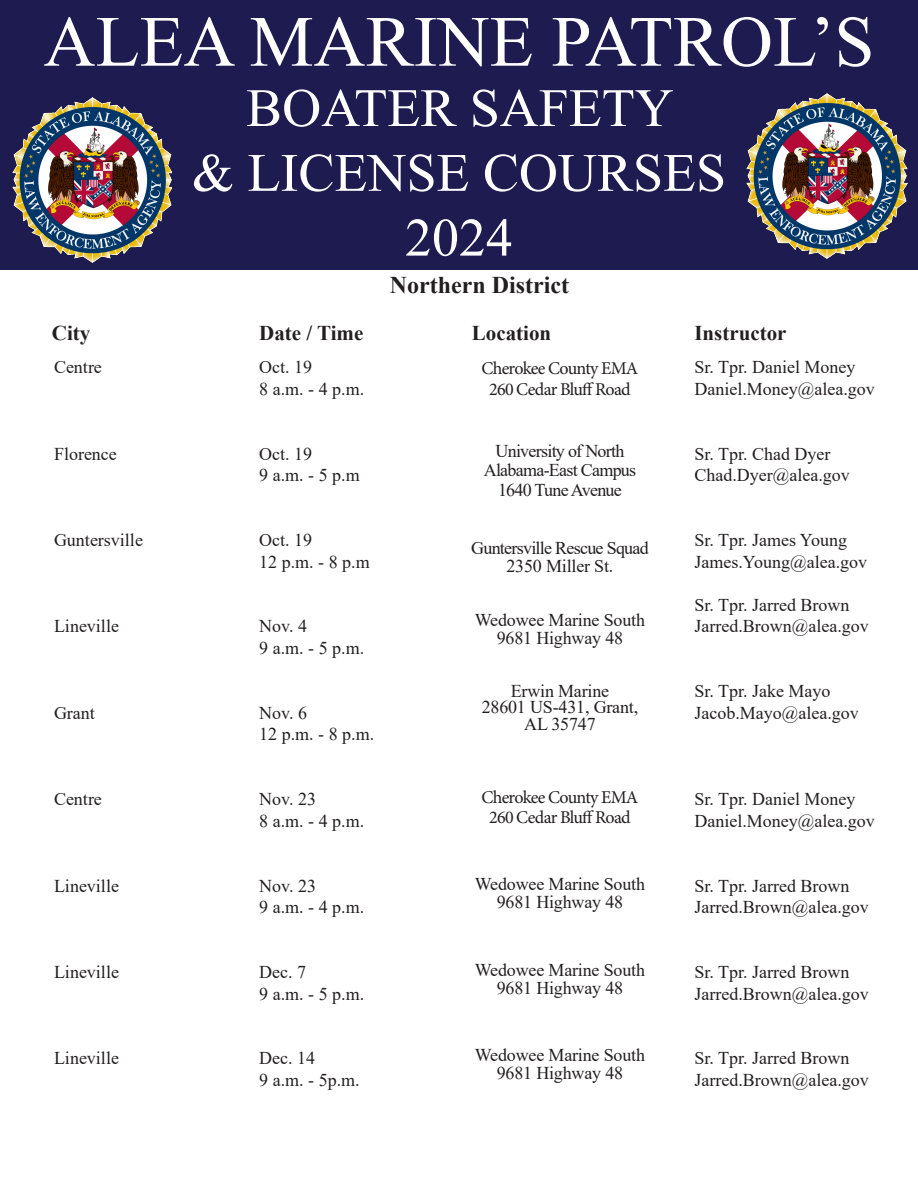
<style>
.page{position:relative;width:918px;height:1188px;background:#fff}
.page>*{position:absolute;margin:0;border:0;box-sizing:border-box;transform-origin:0 0}
.t1{font:72px "Times New Roman";color:#fff}
.t2{font:54px/64.8px "Times New Roman";color:#fff;text-align:center}
.t3{font:700 24px "Times New Roman";color:#231f20}
.t4{font:700 21px "Times New Roman";color:#231f20}
.t5{font:18px/18px "Times New Roman";color:#231f20;text-align:center}
.t6{font:18px "Times New Roman";letter-spacing:-.04em;color:#231f20}
.t7{font:18px "Minion Pro";letter-spacing:-.04em;color:#231f20}
</style>
<div class="page">
<div style="left:0;top:0;width:918px;height:270px;background:#1e1b50"></div>
<img style="left:12px;top:97px;width:159px;height:166px">
<img style="left:747px;top:93px;width:160px;height:166px">
<p class="t1" style="left:44px;top:-9px;width:832px">ALEA MARINE PATROL’S</p>
<p class="t2" style="left:192px;top:74px;width:536px">BOATER SAFETY<br>&amp; LICENSE COURSES<br>2024</p>
<p class="t3" style="left:390px;top:267px;width:181px">Northern District</p>
<p class="t4" style="left:52px;top:318px;width:40px">City</p>
<p class="t4" style="left:259px;top:318px;width:106px">Date / Time</p>
<p class="t4" style="left:472px;top:318px;width:81px">Location</p>
<p class="t4" style="left:694px;top:318px;width:94px">Instructor</p>
<p class="t5" style="left:54px;top:358px;width:49px">Centre</p>
<p class="t5" style="left:259px;top:358px;width:54px">Oct. 19</p>
<p class="t5" style="left:259px;top:379px;width:106px">8 a.m. - 4 p.m.</p>
<p class="t7" style="left:482px;top:357px;width:158px">Cherokee County EMA</p>
<p class="t7" style="left:489px;top:378px;width:143px">260 Cedar Bluff Road</p>
<p class="t5" style="left:694px;top:358px;width:163px">Sr. Tpr. Daniel Money</p>
<p class="t5" style="left:694px;top:379px;width:182px">Daniel.Money@alea.gov</p>
<p class="t5" style="left:54px;top:444px;width:64px">Florence</p>
<p class="t5" style="left:259px;top:444px;width:54px">Oct. 19</p>
<p class="t5" style="left:259px;top:466px;width:102px">9 a.m. - 5 p.m</p>
<p class="t6" style="left:495px;top:438px;width:131px">University of North</p>
<p class="t6" style="left:484px;top:458px;width:154px">Alabama-East Campus</p>
<p class="t6" style="left:498px;top:477px;width:125px">1640 Tune Avenue</p>
<p class="t5" style="left:694px;top:444px;width:138px">Sr. Tpr. Chad Dyer</p>
<p class="t5" style="left:694px;top:466px;width:157px">Chad.Dyer@alea.gov</p>
<p class="t5" style="left:54px;top:530px;width:90px">Guntersville</p>
<p class="t5" style="left:54px;top:617px;width:66px">Lineville</p>
<p class="t5" style="left:54px;top:703px;width:42px">Grant</p>
<p class="t5" style="left:259px;top:530px;width:54px">Oct. 19</p>
<p class="t5" style="left:259px;top:552px;width:112px">12 p.m. - 8 p.m</p>
<p class="t5" style="left:259px;top:617px;width:49px">Nov. 4</p>
<p class="t5" style="left:259px;top:638px;width:106px">9 a.m. - 5 p.m.</p>
<p class="t5" style="left:259px;top:703px;width:49px">Nov. 6</p>
<p class="t5" style="left:259px;top:725px;width:117px">12 p.m. - 8 p.m.</p>
<p class="t6" style="left:471px;top:536px;width:179px">Guntersville Rescue Squad</p>
<p class="t5" style="left:506px;top:557px;width:108px">2350 Miller St.</p>
<p class="t5" style="left:475px;top:611px;width:172px">Wedowee Marine South<br>9681 Highway 48</p>
<p class="t5" style="left:511px;top:681px;width:100px">Erwin Marine</p>
<p class="t5" style="left:482px;top:699px;width:158px;line-height:16.5px">28601 US-431, Grant,<br>AL 35747</p>
<p class="t5" style="left:694px;top:530px;width:154px">Sr. Tpr. James Young</p>
<p class="t5" style="left:694px;top:552px;width:174px">James.Young@alea.gov</p>
<p class="t5" style="left:694px;top:595px;width:157px">Sr. Tpr. Jarred Brown</p>
<p class="t5" style="left:694px;top:617px;width:176px">Jarred.Brown@alea.gov</p>
<p class="t5" style="left:694px;top:682px;width:138px">Sr. Tpr. Jake Mayo</p>
<p class="t5" style="left:694px;top:703px;width:166px">Jacob.Mayo@alea.gov</p>
<p class="t5" style="left:54px;top:790px;width:49px">Centre</p>
<p class="t5" style="left:259px;top:790px;width:58px">Nov. 23</p>
<p class="t5" style="left:259px;top:811px;width:106px">8 a.m. - 4 p.m.</p>
<p class="t7" style="left:482px;top:786px;width:158px">Cherokee County EMA</p>
<p class="t7" style="left:489px;top:805px;width:143px">260 Cedar Bluff Road</p>
<p class="t5" style="left:694px;top:790px;width:163px">Sr. Tpr. Daniel Money</p>
<p class="t5" style="left:694px;top:811px;width:182px">Daniel.Money@alea.gov</p>
<p class="t5" style="left:54px;top:876px;width:66px">Lineville</p>
<p class="t5" style="left:259px;top:876px;width:58px">Nov. 23</p>
<p class="t5" style="left:259px;top:898px;width:106px">9 a.m. - 4 p.m.</p>
<p class="t5" style="left:475px;top:875px;width:172px">Wedowee Marine South<br>9681 Highway 48</p>
<p class="t5" style="left:694px;top:876px;width:157px">Sr. Tpr. Jarred Brown</p>
<p class="t5" style="left:694px;top:898px;width:176px">Jarred.Brown@alea.gov</p>
<p class="t5" style="left:54px;top:962px;width:66px">Lineville</p>
<p class="t5" style="left:259px;top:962px;width:48px">Dec. 7</p>
<p class="t5" style="left:259px;top:984px;width:106px">9 a.m. - 5 p.m.</p>
<p class="t5" style="left:475px;top:960px;width:172px">Wedowee Marine South<br>9681 Highway 48</p>
<p class="t5" style="left:694px;top:962px;width:157px">Sr. Tpr. Jarred Brown</p>
<p class="t5" style="left:694px;top:984px;width:176px">Jarred.Brown@alea.gov</p>
<p class="t5" style="left:54px;top:1049px;width:66px">Lineville</p>
<p class="t5" style="left:259px;top:1049px;width:57px">Dec. 14</p>
<p class="t5" style="left:259px;top:1070px;width:102px">9 a.m. - 5p.m.</p>
<p class="t5" style="left:475px;top:1046px;width:172px">Wedowee Marine South<br>9681 Highway 48</p>
<p class="t5" style="left:694px;top:1049px;width:157px">Sr. Tpr. Jarred Brown</p>
<p class="t5" style="left:694px;top:1070px;width:176px">Jarred.Brown@alea.gov</p>
</div>
